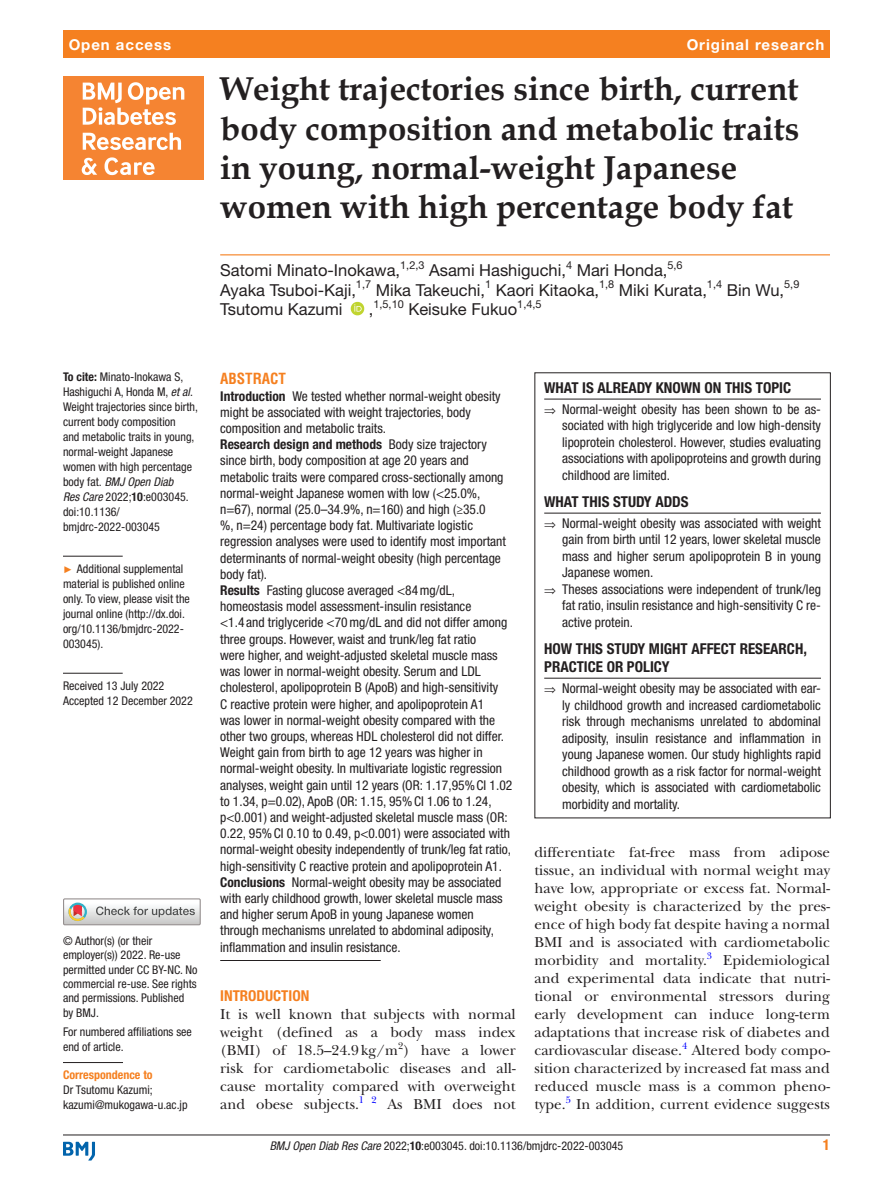
<style>
.page{position:relative;width:893px;height:1191px;background:#fff}
.page>*{position:absolute;margin:0;border:0;box-sizing:border-box;transform-origin:0 0}
.t1{font:700 33px/39px "Book Antiqua";color:#231f20}
.t2{font:16.5px "Helvetica Neue LT Std";color:#231f20}
.t3{font:15px/18px "New Baskerville";color:#231f20;text-align:justify}
.t4{font:700 condensed 15px/18px "Helvetica Neue LT Std";color:#231f20}
.t5{font:700 15px "Helvetica Neue LT Std";letter-spacing:.065em;color:#fff}
.t6{font:700 condensed 15px "Helvetica Neue LT Std";color:#f58020}
.t7{font:700 condensed 15px "Helvetica";color:#f58020}
.t8{font:condensed 13.5px/16.2px "Helvetica Neue LT Std";color:#231f20;text-align:justify}
.t9{font:condensed 12px/15px "Helvetica Neue LT Std";color:#231f20}
.t10{font:700 condensed 12px "Helvetica Neue LT Std";color:#f58020}
.t11{font:10.95px "Helvetica Neue LT Std";color:#231f20}
.t12{font:9.9px "New Baskerville";color:#00f}
.t13{font:9.9px "New Baskerville";color:#231f20}
.s1{font-weight:700}
.s2{font-style:italic}
.s3{font-family:"Arial";font-stretch:normal;font-size:9.75px;color:#f58020}
</style>
<div class="page">
<hr style="left:63px;top:1134px;width:767px;height:1px;background:#231f20">
<svg style="left:63px;top:1141px;width:32px;height:19px"></svg>
<div style="left:63px;top:31px;width:767px;height:27px;background:#f58020"></div>
<hr style="left:220px;top:254px;width:610px;height:1px;background:#f58020">
<svg style="left:351px;top:302px;width:13px;height:13px"></svg>
<hr style="left:63px;top:1062px;width:60px;height:1px;background:#231f20">
<hr style="left:63px;top:556px;width:60px;height:1px;background:#231f20">
<hr style="left:63px;top:673px;width:60px;height:1px;background:#231f20">
<div style="left:63px;top:898px;width:138px;height:27px;border:1px solid #969090"></div>
<svg style="left:64px;top:899px;width:136px;height:25px"></svg>
<div style="left:63px;top:76px;width:140px;height:104px;background:#f58432"></div>
<svg style="left:83px;top:82px;width:101px;height:43px"></svg>
<svg style="left:83px;top:133px;width:98px;height:17px"></svg>
<svg style="left:82px;top:158px;width:15px;height:17px"></svg>
<svg style="left:105px;top:157px;width:50px;height:18px"></svg>
<hr style="left:220px;top:960px;width:161px;height:1px;background:#231f20">
<hr style="left:544px;top:399px;width:277px;height:1px;background:#231f20">
<hr style="left:544px;top:513px;width:277px;height:1px;background:#231f20">
<hr style="left:544px;top:678px;width:277px;height:1px;background:#231f20">
<div style="left:534px;top:372px;width:297px;height:446px;border:1px solid #231f20"></div>
<p class="t5" style="left:69px;top:35px;width:104px">Open access</p>
<p class="t9" style="left:63px;top:369px;width:137px"><span class="s1">To cite:</span> Minato-Inokawa S,<br>Hashiguchi A, Honda M, <span class="s2">et al</span>.<br>Weight trajectories since birth, current body composition<br>and metabolic traits in young, normal-weight Japanese women with high percentage body fat. <span class="s2">BMJ Open Diab<br>Res Care</span> 2022;<span class="s1">10</span>:e003045. doi:10.1136/ bmjdrc-2022-003045</p>
<p class="t9" style="left:63px;top:561px;width:128px"><span class="s3">►</span> Additional supplemental material is published online only. To view, please visit the journal online (http://dx.doi. org/10.1136/bmjdrc-2022-<br>003045).</p>
<p class="t9" style="left:63px;top:678px;width:131px">Received 13 July 2022<br>Accepted 12 December 2022</p>
<p class="t9" style="left:63px;top:933px;width:136px;line-height:14.4px">© Author(s) (or their employer(s)) 2022. Re-use permitted under CC BY-NC. No commercial re-use. See rights and permissions. Published by BMJ.</p>
<p class="t9" style="left:63px;top:1024px;width:130px">For numbered affiliations see end of article.</p>
<p class="t10" style="left:63px;top:1067px;width:91px">Correspondence to</p>
<p class="t9" style="left:63px;top:1082px;width:126px">Dr Tsutomu Kazumi; kazumi@mukogawa-u.ac.jp</p>
<p class="t5" style="left:687px;top:35px;width:139px">Original research</p>
<h1 class="t1" style="left:220px;top:70px;width:581px">Weight trajectories since birth, current body composition and metabolic traits in young, normal-weight Japanese women with high percentage body fat</h1>
<p class="t2" style="left:220px;top:260px;width:181px">Satomi Minato-Inokawa,</p>
<p class="t11" style="left:400px;top:258px;width:26px">1,2,3</p>
<p class="t2" style="left:429px;top:260px;width:138px">Asami Hashiguchi,</p>
<p class="t11" style="left:566px;top:258px;width:8px">4</p>
<p class="t2" style="left:577px;top:260px;width:92px">Mari Honda,</p>
<p class="t11" style="left:667px;top:258px;width:17px">5,6</p>
<p class="t2" style="left:220px;top:280px;width:137px">Ayaka Tsuboi-Kaji,</p>
<p class="t11" style="left:356px;top:278px;width:17px">1,7</p>
<p class="t2" style="left:376px;top:280px;width:111px">Mika Takeuchi,</p>
<p class="t11" style="left:485px;top:278px;width:8px">1</p>
<p class="t2" style="left:496px;top:280px;width:105px">Kaori Kitaoka,</p>
<p class="t11" style="left:599px;top:278px;width:17px">1,8</p>
<p class="t2" style="left:619px;top:280px;width:90px">Miki Kurata,</p>
<p class="t11" style="left:707px;top:278px;width:17px">1,4</p>
<p class="t2" style="left:727px;top:280px;width:59px">Bin Wu,</p>
<p class="t11" style="left:784px;top:278px;width:17px">5,9</p>
<p class="t2" style="left:220px;top:300px;width:124px">Tsutomu Kazumi</p>
<p class="t2" style="left:369px;top:300px;width:174px">,<sup>1,5,10</sup> Keisuke Fukuo<sup>1,4,5</sup></p>
<p class="t7" style="left:220px;top:369px;width:67px">ABSTRACT</p>
<p class="t8" style="left:220px;top:388px;width:294px;text-align:left"><span class="s1">Introduction</span> We tested whether normal-weight obesity might be associated with weight trajectories, body composition and metabolic traits.<br><span class="s1">Research design and methods</span> Body size trajectory since birth, body composition at age 20 years and metabolic traits were compared cross-sectionally among normal-weight Japanese women with low (&lt;25.0%, n=67), normal (25.0–34.9%, n=160) and high (≥35.0<br>%, n=24) percentage body fat. Multivariate logistic regression analyses were used to identify most important determinants of normal-weight obesity (high percentage body fat).<br><span class="s1">Results</span> Fasting glucose averaged &lt;84mg/dL, homeostasis model assessment-insulin resistance<br>&lt;1.4 and triglyceride &lt;70mg/dL and did not differ among three groups. However, waist and trunk/leg fat ratio<br>were higher, and weight-adjusted skeletal muscle mass was lower in normal-weight obesity. Serum and LDL cholesterol, apolipoprotein B (ApoB) and high-sensitivity<br>C reactive protein were higher, and apolipoprotein A1<br>was lower in normal-weight obesity compared with the other two groups, whereas HDL cholesterol did not differ.<br>Weight gain from birth to age 12 years was higher in normal-weight obesity. In multivariate logistic regression analyses, weight gain until 12 years (OR: 1.17,95%CI 1.02 to 1.34, p=0.02), ApoB (OR: 1.15, 95%CI 1.06 to 1.24, p&lt;0.001) and weight-adjusted skeletal muscle mass (OR:<br>0.22, 95%CI 0.10 to 0.49, p&lt;0.001) were associated with normal-weight obesity independently of trunk/leg fat ratio, high-sensitivity C reactive protein and apolipoprotein A1.<br><span class="s1">Conclusions</span> Normal-weight obesity may be associated with early childhood growth, lower skeletal muscle mass and higher serum ApoB in young Japanese women through mechanisms unrelated to abdominal adiposity, inflammation and insulin resistance.</p>
<p class="t6" style="left:220px;top:987px;width:91px">INTRODUCTION</p>
<p class="t3" style="left:220px;top:1005px;width:297px">It is well known that subjects with normal weight (defined as a body mass index (BMI) of 18.5–24.9kg/m ) have a lower</p>
<p class="t13" style="left:398px;top:1039px;width:7px">2</p>
<p class="t3" style="left:220px;top:1059px;width:297px">risk for cardiometabolic diseases and all&shy;cause mortality compared with overweight and obese subjects.</p>
<p class="t12" style="left:359px;top:1093px;width:19px">1 2</p>
<p class="t3" style="left:387px;top:1095px;width:130px">As BMI does not</p>
<p class="t4" style="left:544px;top:378px;width:248px">WHAT IS ALREADY KNOWN ON THIS TOPIC</p>
<p class="t8" style="left:562px;top:401px;width:260px;text-indent:-18px">⇒ Normal-weight obesity has been shown to be as&shy;sociated with high triglyceride and low high-density lipoprotein cholesterol. However, studies evaluating associations with apolipoproteins and growth during childhood are limited.</p>
<p class="t4" style="left:544px;top:492px;width:146px">WHAT THIS STUDY ADDS</p>
<p class="t8" style="left:544px;top:515px;width:278px">⇒ Normal-weight obesity was associated with weight</p>
<p class="t8" style="left:562px;top:531px;width:260px">gain from birth until 12 years, lower skeletal muscle</p>
<p class="t8" style="left:562px;top:548px;width:260px">mass and higher serum apolipoprotein B in young</p>
<p class="t8" style="left:562px;top:564px;width:93px">Japanese women.</p>
<p class="t8" style="left:544px;top:581px;width:278px">⇒ Theses associations were independent of trunk/leg</p>
<p class="t8" style="left:562px;top:597px;width:260px">fat ratio, insulin resistance and high-sensitivity C re-</p>
<p class="t8" style="left:562px;top:614px;width:72px">active protein.</p>
<p class="t4" style="left:544px;top:639px;width:264px">HOW THIS STUDY MIGHT AFFECT RESEARCH,<br>PRACTICE OR POLICY</p>
<p class="t8" style="left:562px;top:680px;width:260px;text-indent:-18px">⇒ Normal-weight obesity may be associated with ear&shy;ly childhood growth and increased cardiometabolic risk through mechanisms unrelated to abdominal adiposity, insulin resistance and inflammation in young Japanese women. Our study highlights rapid childhood growth as a risk factor for normal-weight obesity, which is associated with cardiometabolic morbidity and mortality.</p>
<p class="t3" style="left:534px;top:843px;width:297px">differentiate fat-free mass from adipose tissue, an individual with normal weight may have low, appropriate or excess fat. Normal&shy;weight obesity is characterized by the pres&shy;ence of high body fat despite having a normal BMI and is associated with cardiometabolic morbidity and mortality.<sup>3</sup></p>
<p class="t3" style="left:534px;top:951px;width:297px;text-indent:189px">Epidemiological and experimental data indicate that nutri&shy;tional or environmental stressors during early development can induce long-term adaptations that increase risk of diabetes and cardiovascular disease.</p>
<p class="t12" style="left:682px;top:1039px;width:7px">4</p>
<p class="t3" style="left:534px;top:1041px;width:297px;text-indent:157px">Altered body compo&shy;sition characterized by increased fat mass and reduced muscle mass is a common pheno&shy;type.</p>
<p class="t12" style="left:566px;top:1093px;width:7px">5</p>
<p class="t3" style="left:576px;top:1095px;width:255px">In addition, current evidence suggests</p>
<p class="t9" style="left:270px;top:1137px;width:355px"><span class="s2">BMJ Open Diab Res Care</span> 2022;<span class="s1">10</span>:e003045. doi:10.1136/bmjdrc-2022-003045</p>
<p class="t6" style="left:823px;top:1135px;width:9px">1</p>
</div>
